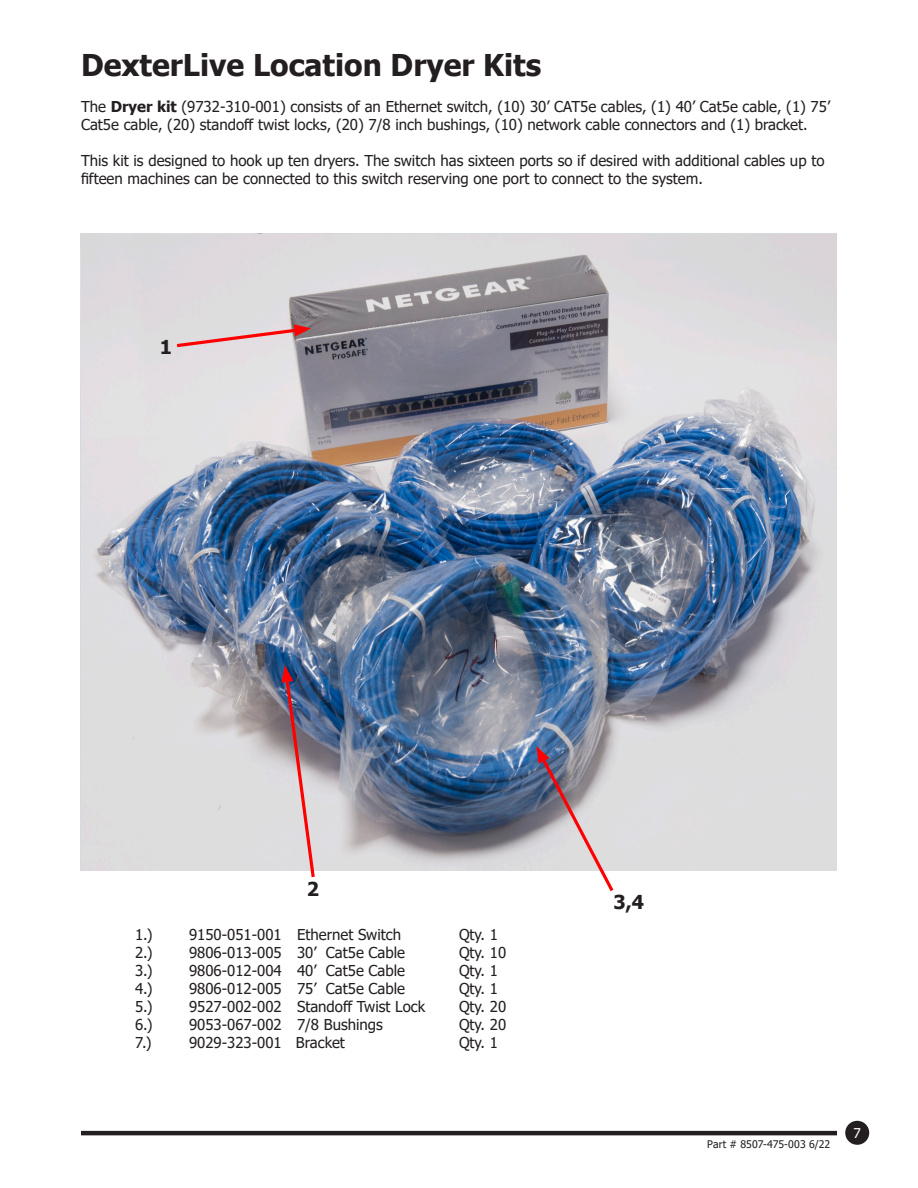
<style>
.page{position:relative;width:918px;height:1188px;background:#fff}
.page>*{position:absolute;margin:0;border:0;box-sizing:border-box;transform-origin:0 0}
.t1{font:700 30px "Tahoma";color:#231f20}
.t2{font:700 19.2px "Tahoma";color:#231f20}
.t3{font:15px/18px "Tahoma";color:#231f20}
.t4{font:13.5px "Tahoma";color:#fff}
.t5{font:10.5px "Tahoma";letter-spacing:.005em;color:#231f20}
.s1{font-weight:700}
</style>
<div class="page">
<img style="left:81px;top:234px;width:756px;height:637px">
<svg style="left:174px;top:324px;width:137px;height:25px;background:#dbb5b8"></svg>
<svg style="left:536px;top:746px;width:80px;height:146px;background:#bfb4ba"></svg>
<img style="left:281px;top:665px;width:36px;height:213px">
<hr style="left:81px;top:1131px;width:756px;height:4px;background:#231f20">
<div style="left:844px;top:1120px;width:26px;height:26px;background:#231f20;border-radius:50%"></div>
<div style="left:844px;top:1119px;width:27px;height:27px;border:2px solid #fff;border-radius:50%"></div>
<p class="t1" style="left:81px;top:44px;width:462px">DexterLive Location Dryer Kits</p>
<p class="t3" style="left:81px;top:99px;width:751px">The <span class="s1">Dryer kit</span> (9732-310-001) consists of an Ethernet switch, (10) 30’ CAT5e cables, (1) 40’ Cat5e cable, (1) 75’<br>Cat5e cable, (20) standoff twist locks, (20) 7/8 inch bushings, (10) network cable connectors and (1) bracket.</p>
<p class="t3" style="left:81px;top:153px;width:745px">This kit is designed to hook up ten dryers. The switch has sixteen ports so if desired with additional cables up to fifteen machines can be connected to this switch reserving one port to connect to the system.</p>
<p class="t2" style="left:160px;top:333px;width:14px">1</p>
<p class="t2" style="left:307px;top:876px;width:14px">2</p>
<p class="t3" style="left:135px;top:927px;width:19px">1.)</p>
<p class="t3" style="left:189px;top:927px;width:214px">9150-051-001 Ethernet Switch</p>
<p class="t3" style="left:459px;top:927px;width:41px">Qty. 1</p>
<p class="t3" style="left:135px;top:945px;width:19px">2.)</p>
<p class="t3" style="left:189px;top:945px;width:218px">9806-013-005 30’ Cat5e Cable</p>
<p class="t3" style="left:459px;top:945px;width:49px">Qty. 10</p>
<p class="t3" style="left:135px;top:963px;width:19px">3.)</p>
<p class="t3" style="left:189px;top:963px;width:218px">9806-012-004 40’ Cat5e Cable</p>
<p class="t3" style="left:459px;top:963px;width:41px">Qty. 1</p>
<p class="t3" style="left:135px;top:981px;width:19px">4.)</p>
<p class="t3" style="left:189px;top:981px;width:218px">9806-012-005 75’ Cat5e Cable</p>
<p class="t3" style="left:459px;top:981px;width:41px">Qty. 1</p>
<p class="t3" style="left:135px;top:999px;width:19px">5.)</p>
<p class="t3" style="left:189px;top:999px;width:238px">9527-002-002 Standoff Twist Lock</p>
<p class="t3" style="left:459px;top:999px;width:49px">Qty. 20</p>
<p class="t3" style="left:135px;top:1017px;width:19px">6.)</p>
<p class="t3" style="left:189px;top:1017px;width:195px">9053-067-002 7/8 Bushings</p>
<p class="t3" style="left:459px;top:1017px;width:49px">Qty. 20</p>
<p class="t3" style="left:135px;top:1035px;width:18px">7.)</p>
<p class="t3" style="left:189px;top:1035px;width:157px">9029-323-001 Bracket</p>
<p class="t3" style="left:459px;top:1035px;width:41px">Qty. 1</p>
<p class="t2" style="left:613px;top:889px;width:32px">3,4</p>
<p class="t5" style="left:707px;top:1137px;width:125px">Part # 8507-475-003 6/22</p>
<p class="t4" style="left:854px;top:1124px;width:9px">7</p>
</div>
